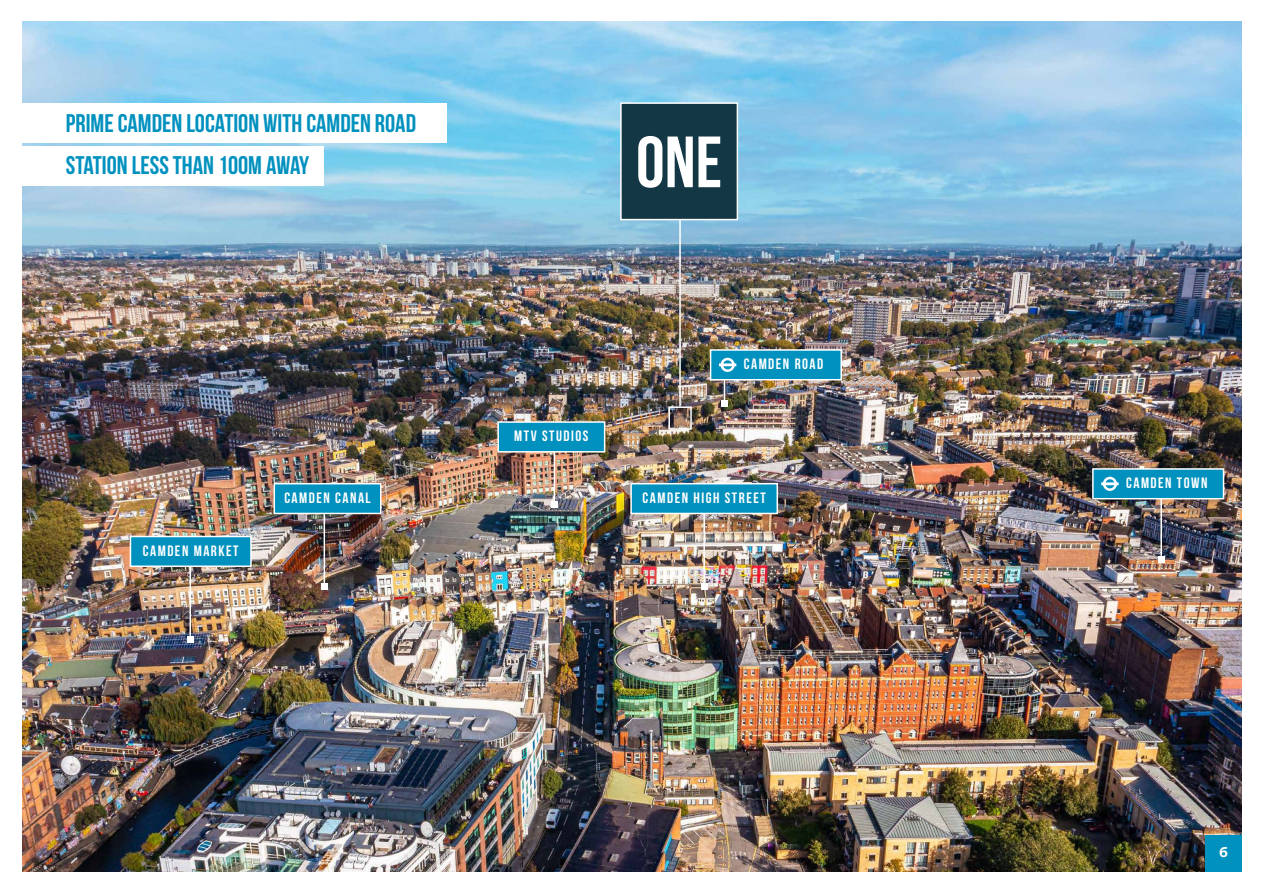
<style>
.page{position:relative;width:1263px;height:893px;background:#fff}
.page>*{position:absolute;margin:0;border:0;box-sizing:border-box;transform-origin:0 0}
.t1{font:700 72.45px "Bebas Neue";color:#fff}
.t2{font:25.5px/42px "Bebas Neue";color:#0091bf}
.t3{font:15px "Bebas Neue";letter-spacing:.1em;color:#fff}
.t4{font:700 15px "Circular";color:#fff}
</style>
<div class="page">
<img style="left:22px;top:21px;width:1220px;height:851px">
<hr style="left:190px;top:566px;width:1px;height:70px;background:#fff">
<hr style="left:324px;top:513px;width:1px;height:70px;background:#fff">
<hr style="left:703px;top:513px;width:2px;height:70px;background:#fff">
<hr style="left:554px;top:437px;width:1px;height:64px;background:#fff">
<hr style="left:679px;top:204px;width:2px;height:202px;background:#fff">
<svg style="left:724px;top:380px;width:1px;height:20px"></svg>
<hr style="left:1160px;top:492px;width:2px;height:64px;background:#fff">
<div style="left:130px;top:536px;width:122px;height:31px;background:#0091bf;border:2px solid #fff"></div>
<div style="left:274px;top:483px;width:107px;height:31px;background:#0091bf;border:2px solid #fff"></div>
<div style="left:630px;top:483px;width:148px;height:31px;background:#0091bf;border:2px solid #fff"></div>
<div style="left:497px;top:421px;width:108px;height:32px;background:#0091bf;border:2px solid #fff"></div>
<div style="left:710px;top:349px;width:132px;height:31px;background:#0091bf;border:2px solid #fff"></div>
<div style="left:1092px;top:468px;width:132px;height:31px;background:#0091bf;border:2px solid #fff"></div>
<svg style="left:187px;top:636px;width:6px;height:6px"></svg>
<svg style="left:321px;top:583px;width:6px;height:6px"></svg>
<svg style="left:701px;top:583px;width:6px;height:6px"></svg>
<div style="left:551px;top:501px;width:7px;height:6px;background:#fff"></div>
<div style="left:721px;top:400px;width:7px;height:6px;background:#fff"></div>
<svg style="left:1158px;top:556px;width:6px;height:6px"></svg>
<svg style="left:719px;top:358px;width:17px;height:14px"></svg>
<svg style="left:1101px;top:477px;width:18px;height:14px"></svg>
<div style="left:1205px;top:835px;width:37px;height:37px;background:#0091bf"></div>
<div style="left:621px;top:103px;width:116px;height:117px;background:#133744"></div>
<div style="left:620px;top:102px;width:118px;height:118px;border:2px solid #fff"></div>
<div style="left:668px;top:406px;width:24px;height:24px;border:2px solid #fff"></div>
<div style="left:13px;top:103px;width:434px;height:39px;background:#fff"></div>
<div style="left:13px;top:147px;width:311px;height:39px;background:#fff"></div>
<h2 class="t2" style="left:66px;top:102px;width:352px">PRIME CAMDEN LOCATION WITH CAMDEN ROAD<br>STATION LESS THAN 100M AWAY</h2>
<p class="t3" style="left:143px;top:542px;width:97px">CAMDEN MARKET</p>
<p class="t3" style="left:284px;top:490px;width:88px">CAMDEN CANAL</p>
<h1 class="t1" style="left:636px;top:122px;width:88px">ONE</h1>
<p class="t3" style="left:514px;top:428px;width:76px">MTV STUDIOS</p>
<p class="t3" style="left:744px;top:356px;width:81px">CAMDEN ROAD</p>
<p class="t3" style="left:643px;top:490px;width:125px">CAMDEN HIGH STREET</p>
<p class="t3" style="left:1126px;top:475px;width:83px">CAMDEN TOWN</p>
<p class="t4" style="left:1219px;top:842px;width:10px">6</p>
</div>
